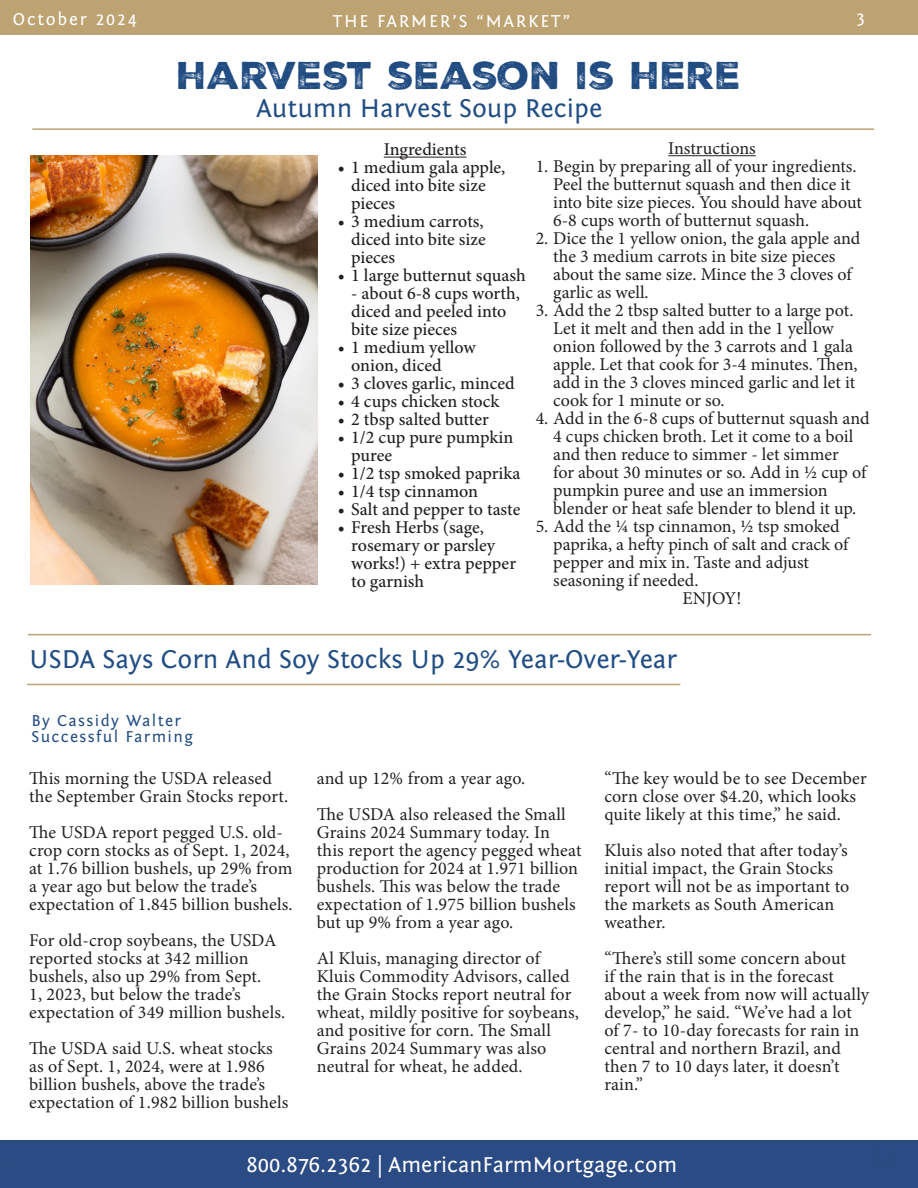
<style>
.page{position:relative;width:918px;height:1188px;background:#fff}
.page>*{position:absolute;margin:0;border:0;box-sizing:border-box;transform-origin:0 0}
.t1{font:37.5px "Nexa Rust Sans Black 2";color:#214c82}
.t2{font:27px "Fontin Sans";color:#204d83}
.t3{font:22.5px "Fontin Sans";color:#fff}
.t4{font:18px/18px "Minion Pro";letter-spacing:.005em;color:#231f20}
.t5{font:500 18px/18px "Minion Pro";color:#231f20}
.t6{font:18px "Fontin Sans";letter-spacing:.1em;color:#fff}
.t7{font:16.5px "Fontin Sans";letter-spacing:.08em;color:#214c82}
</style>
<div class="page">
<div style="left:0;top:0;width:918px;height:34px;background:#bea372"></div>
<div style="left:0;top:1141px;width:918px;height:47px;background:#2b4b84"></div>
<hr style="left:28px;top:634px;width:843px;height:1px;background:#bea372">
<hr style="left:384px;top:157px;width:82px;height:1px;background:#231f20">
<hr style="left:668px;top:155px;width:88px;height:1px;background:#231f20">
<img style="left:31px;top:156px;width:286px;height:429px">
<hr style="left:27px;top:684px;width:653px;height:1px;background:#bea372">
<hr style="left:32px;top:128px;width:842px;height:2px;background:#bea372">
<p class="t6" style="left:13px;top:9px;width:125px">October 2024</p>
<p class="t6" style="left:856px;top:8px;width:10px">3</p>
<p class="t6" style="left:333px;top:11px;width:239px">THE FARMER’S “MARKET”</p>
<p class="t1" style="left:177px;top:50px;width:566px">HARVEST SEASON IS HERE</p>
<p class="t2" style="left:256px;top:93px;width:347px">Autumn Harvest Soup Recipe</p>
<p class="t5" style="left:384px;top:141px;width:84px">Ingredients</p>
<p class="t5" style="left:351px;top:159px;width:156px;text-indent:-14px">• 1 medium gala apple, diced into bite size pieces</p>
<p class="t5" style="left:351px;top:213px;width:136px;text-align:justify;text-indent:-14px">• 3 medium carrots, diced into bite size pieces</p>
<p class="t5" style="left:338px;top:267px;width:189px">• 1 large butternut squash</p>
<p class="t5" style="left:351px;top:285px;width:170px">- about 6-8 cups worth, diced and peeled into bite size pieces</p>
<p class="t5" style="left:351px;top:339px;width:126px;text-indent:-14px">• 1 medium yellow onion, diced</p>
<p class="t5" style="left:338px;top:375px;width:179px">• 3 cloves garlic, minced</p>
<p class="t5" style="left:338px;top:393px;width:163px">• 4 cups chicken stock</p>
<p class="t5" style="left:338px;top:411px;width:153px">• 2 tbsp salted butter</p>
<p class="t5" style="left:351px;top:429px;width:164px;text-indent:-14px">• 1/2 cup pure pumpkin puree</p>
<p class="t5" style="left:338px;top:465px;width:184px">• 1/2 tsp smoked paprika</p>
<p class="t5" style="left:338px;top:483px;width:142px">• 1/4 tsp cinnamon</p>
<p class="t5" style="left:338px;top:501px;width:184px">• Salt and pepper to taste</p>
<p class="t5" style="left:351px;top:519px;width:166px;text-indent:-14px">• Fresh Herbs (sage, rosemary or parsley works!) + extra pepper to garnish</p>
<p class="t4" style="left:668px;top:139px;width:89px">Instructions</p>
<p class="t4" style="left:553px;top:157px;width:310px;text-indent:-18px">1. Begin by preparing all of your ingredients.<br>Peel the butternut squash and then dice it into bite size pieces. You should have about 6-8 cups worth of butternut squash.</p>
<p class="t4" style="left:553px;top:229px;width:309px;text-indent:-18px">2. Dice the 1 yellow onion, the gala apple and the 3 medium carrots in bite size pieces about the same size. Mince the 3 cloves of garlic as well.</p>
<p class="t4" style="left:553px;top:301px;width:306px;text-indent:-18px">3. Add the 2 tbsp salted butter to a large pot.<br>Let it melt and then add in the 1 yellow onion followed by the 3 carrots and 1 gala apple. Let that cook for 3-4 minutes. Then, add in the 3 cloves minced garlic and let it cook for 1 minute or so.</p>
<p class="t4" style="left:553px;top:409px;width:318px;text-indent:-18px">4. Add in the 6-8 cups of butternut squash and 4 cups chicken broth. Let it come to a boil and then reduce to simmer - let simmer<br>for about 30 minutes or so. Add in ½ cup of pumpkin puree and use an immersion blender or heat safe blender to blend it up.</p>
<p class="t4" style="left:553px;top:517px;width:297px;text-indent:-18px">5. Add the ¼ tsp cinnamon, ½ tsp smoked paprika, a hefty pinch of salt and crack of pepper and mix in. Taste and adjust seasoning if needed.</p>
<p class="t4" style="left:683px;top:589px;width:60px">ENJOY!</p>
<p class="t2" style="left:29px;top:645px;width:649px">USDA Says Corn And Soy Stocks Up 29% Year-Over-Year</p>
<p class="t7" style="left:32px;top:711px;width:151px">By Cassidy Walter</p>
<p class="t7" style="left:32px;top:728px;width:163px">Successful Farming</p>
<p class="t4" style="left:29px;top:769px;width:260px">This morning the USDA released the September Grain Stocks report.</p>
<p class="t4" style="left:29px;top:823px;width:265px">The USDA report pegged U.S. old&shy;crop corn stocks as of Sept. 1, 2024, at 1.76 billion bushels, up 29% from a year ago but below the trade’s expectation of 1.845 billion bushels.</p>
<p class="t4" style="left:29px;top:931px;width:258px">For old-crop soybeans, the USDA reported stocks at 342 million bushels, also up 29% from Sept.<br>1, 2023, but below the trade’s expectation of 349 million bushels.</p>
<p class="t4" style="left:29px;top:1039px;width:261px">The USDA said U.S. wheat stocks as of Sept. 1, 2024, were at 1.986 billion bushels, above the trade’s expectation of 1.982 billion bushels</p>
<p class="t4" style="left:317px;top:769px;width:210px">and up 12% from a year ago.</p>
<p class="t4" style="left:317px;top:805px;width:266px">The USDA also released the Small<br>Grains 2024 Summary today. In this report the agency pegged wheat production for 2024 at 1.971 billion bushels. This was below the trade expectation of 1.975 billion bushels but up 9% from a year ago.</p>
<p class="t4" style="left:317px;top:949px;width:264px">Al Kluis, managing director of<br>Kluis Commodity Advisors, called the Grain Stocks report neutral for wheat, mildly positive for soybeans, and positive for corn. The Small<br>Grains 2024 Summary was also neutral for wheat, he added.</p>
<p class="t4" style="left:604px;top:769px;width:264px">“The key would be to see December corn close over $4.20, which looks quite likely at this time,” he said.</p>
<p class="t4" style="left:604px;top:841px;width:247px">Kluis also noted that after today’s initial impact, the Grain Stocks report will not be as important to the markets as South American weather.</p>
<p class="t4" style="left:604px;top:949px;width:266px">“There’s still some concern about<br>if the rain that is in the forecast about a week from now will actually develop,” he said. “We’ve had a lot of 7- to 10-day forecasts for rain in central and northern Brazil, and then 7 to 10 days later, it doesn’t rain.”</p>
<p class="t3" style="left:209px;top:1150px;width:492px">800. 76 23 2 | www.AmericanFarmMort age.com</p>
<p class="t3" style="left:247px;top:1152px;width:432px">800.876.2362 | AmericanFarmMortgage.com</p>
</div>
